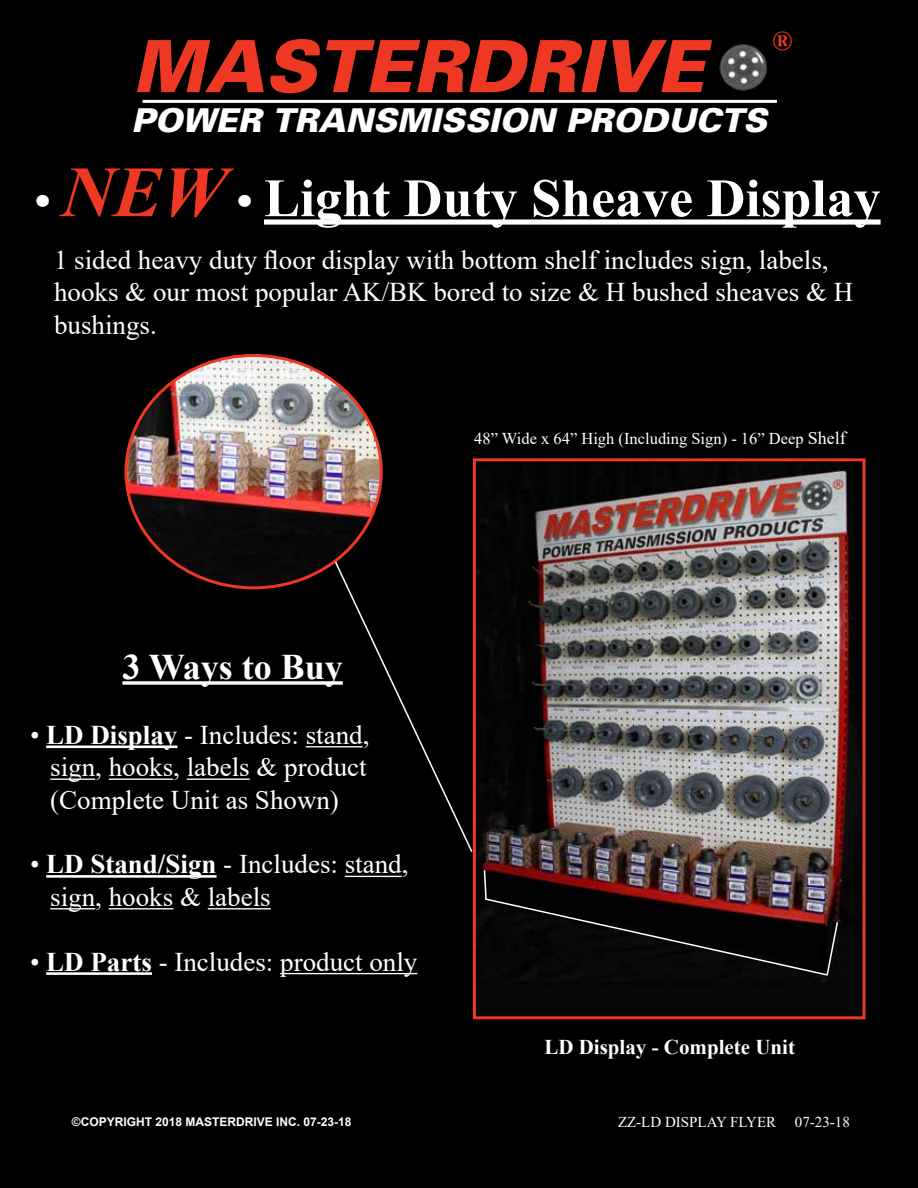
<style>
.page{position:relative;width:918px;height:1188px;background:#000}
.page>*{position:absolute;margin:0;border:0;box-sizing:border-box;transform-origin:0 0}
.t1{font:italic 72px "USA Black";color:#ee3823}
.t2{font:700 54px "Times New Roman";color:#fff}
.t3{font:700 36px "Times New Roman";color:#fff}
.t4{font:italic 33px "USA Black";color:#fff}
.t5{font:27px/32.4px "Times New Roman";color:#fff}
.t6{font:700 27px "Times New Roman";color:#ee3823}
.t7{font:700 21px "Times New Roman";color:#fff}
.t8{font:16.5px "Times New Roman";color:#fff}
.t9{font:15px "Times New Roman";color:#fff}
.t10{font:700 12px "Arial";color:#fff}
.s1{font-size:45px}
.s2{font-style:italic;font-size:72px;color:#ee3823}
.s3{font-size:18px}
.s4{font-weight:700}
</style>
<div class="page">
<img style="left:477px;top:462px;width:385px;height:553px">
<div style="left:473px;top:458px;width:393px;height:561px;border:3px solid #ed3823"></div>
<img style="left:126px;top:356px;width:255px;height:232px">
<div style="left:264px;top:219px;width:617px;height:6px;background:#fff"></div>
<div style="left:334px;top:560px;width:140px;height:294px;background:#000"></div>
<svg style="left:122px;top:681px;width:221px;height:4px"></svg>
<hr style="left:46px;top:746px;width:131px;height:2px;background:#fff">
<hr style="left:306px;top:746px;width:57px;height:1px;background:#fff">
<hr style="left:50px;top:779px;width:45px;height:1px;background:#fff">
<hr style="left:109px;top:779px;width:64px;height:1px;background:#fff">
<hr style="left:187px;top:779px;width:63px;height:1px;background:#fff">
<hr style="left:46px;top:875px;width:171px;height:3px;background:#fff">
<hr style="left:345px;top:876px;width:57px;height:1px;background:#fff">
<hr style="left:50px;top:908px;width:45px;height:1px;background:#fff">
<hr style="left:109px;top:908px;width:64px;height:1px;background:#fff">
<hr style="left:208px;top:908px;width:63px;height:1px;background:#fff">
<hr style="left:46px;top:972px;width:106px;height:3px;background:#fff">
<hr style="left:280px;top:973px;width:137px;height:1px;background:#fff">
<img style="left:483px;top:869px;width:356px;height:108px">
<img style="left:716px;top:39px;width:55px;height:55px">
<hr style="left:142px;top:100px;width:635px;height:3px;background:#fff">
<h1 class="t1" style="left:132px;top:22px;width:574px">MASTERDRIVE</h1>
<p class="t6" style="left:772px;top:21px;width:22px">®</p>
<p class="t4" style="left:131px;top:100px;width:637px">POWER TRANSMISSION PRODUCTS</p>
<h2 class="t2" style="left:35px;top:159px;width:847px"><span class="s1">•</span> <span class="s2">NEW</span> <span class="s1">•</span> Light Duty Sheave Display</h2>
<p class="t5" style="left:54px;top:243px;width:801px">1 sided heavy duty floor display with bottom shelf includes sign, labels, hooks &amp; our most popular AK/BK bored to size &amp; H bushed sheaves &amp; H bushings.</p>
<p class="t8" style="left:474px;top:426px;width:373px">48” Wide x 64” High (Including Sign) - 16” Deep <span class="s3">Shelf</span></p>
<h3 class="t3" style="left:122px;top:641px;width:222px">3 Ways to Buy</h3>
<p class="t5" style="left:50px;top:718px;width:321px;text-align:justify;text-indent:-20px">• <span class="s4">LD Display</span> - Includes: stand, sign, hooks, labels &amp; product (Complete Unit as Shown)</p>
<p class="t5" style="left:50px;top:847px;width:360px;text-indent:-20px">• <span class="s4">LD Stand/Sign</span> - Includes: stand, sign, hooks &amp; labels</p>
<p class="t5" style="left:30px;top:945px;width:389px">• <span class="s4">LD Parts</span> - Includes: product only</p>
<p class="t7" style="left:544px;top:1031px;width:252px">LD Display - Complete Unit</p>
<p class="t10" style="left:72px;top:1114px;width:281px">©COPYRIGHT 2018 MASTERDRIVE INC. 07-23-18</p>
<p class="t9" style="left:618px;top:1112px;width:160px">ZZ-LD DISPLAY FLYER</p>
<p class="t9" style="left:795px;top:1112px;width:56px">07-23-18</p>
</div>
